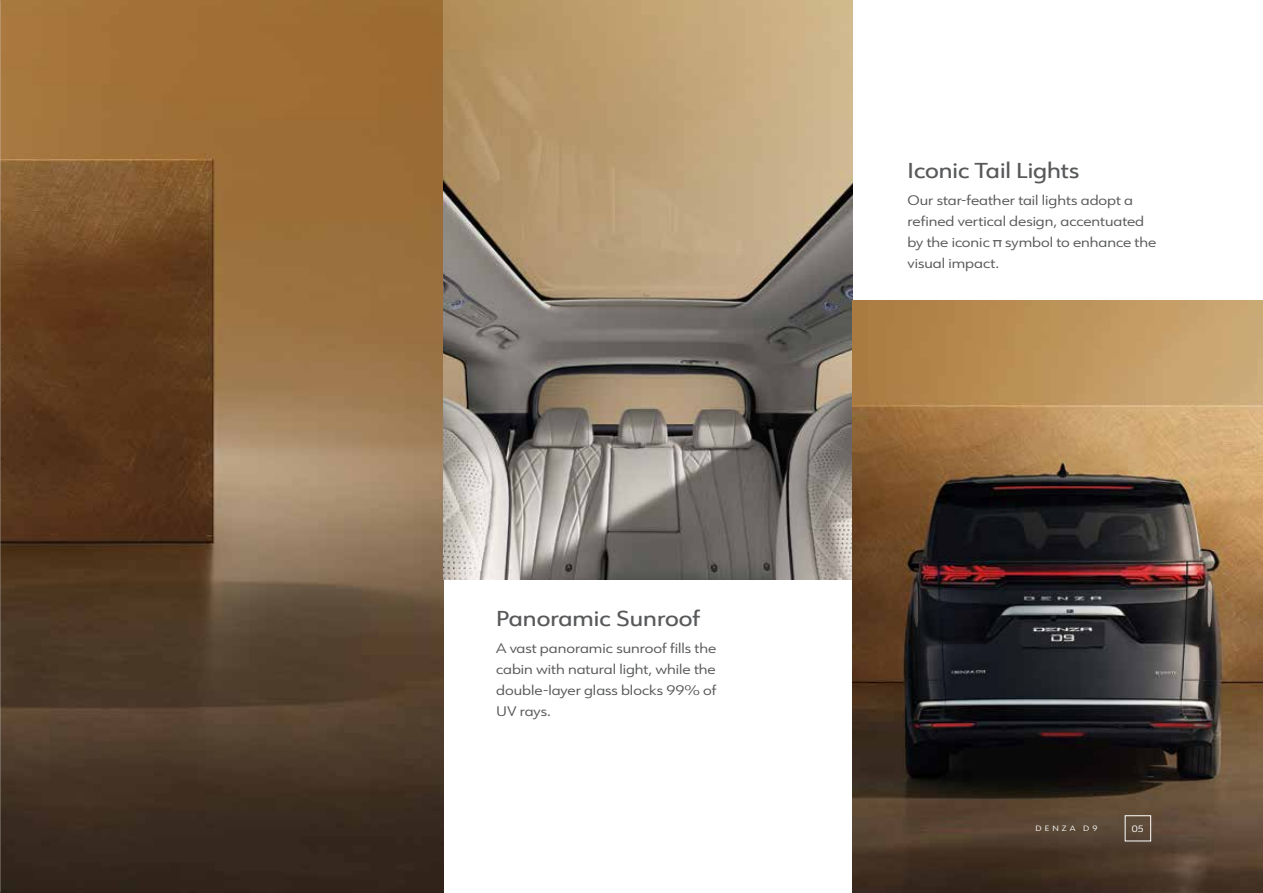
<style>
.page{position:relative;width:1263px;height:893px;background:#fff}
.page>*{position:absolute;margin:0;border:0;box-sizing:border-box;transform-origin:0 0}
.t1{font:500 21px "URW Form Expand";color:#58595b}
.t2{font:13.5px/21px "URW Form Expand";color:#58595b}
.t3{font:9px "URW Form Expand";color:#fff}
.t4{font:7.5px "URW Form Expand";letter-spacing:.4em;color:#fff}
</style>
<div class="page">
<img style="left:0;top:0;width:444px;height:893px">
<img style="left:444px;top:0;width:409px;height:580px">
<img style="left:853px;top:300px;width:410px;height:593px">
<div style="left:1125px;top:815px;width:26px;height:26px;border:1px solid #fff"></div>
<h1 class="t1" style="left:496px;top:604px;width:206px">Panoramic Sunroof</h1>
<p class="t2" style="left:496px;top:637px;width:222px;text-align:justify">A vast panoramic sunroof fills the cabin with natural light, while the double-layer glass blocks 99% of UV rays.</p>
<h1 class="t1" style="left:907px;top:157px;width:173px">Iconic Tail Lights</h1>
<p class="t2" style="left:907px;top:189px;width:250px">Our star-feather tail lights adopt a refined vertical design, accentuated by the iconic π symbol to enhance the visual impact.</p>
<p class="t4" style="left:1035px;top:823px;width:63px">DENZA D9</p>
<p class="t3" style="left:1132px;top:822px;width:13px">05</p>
</div>
